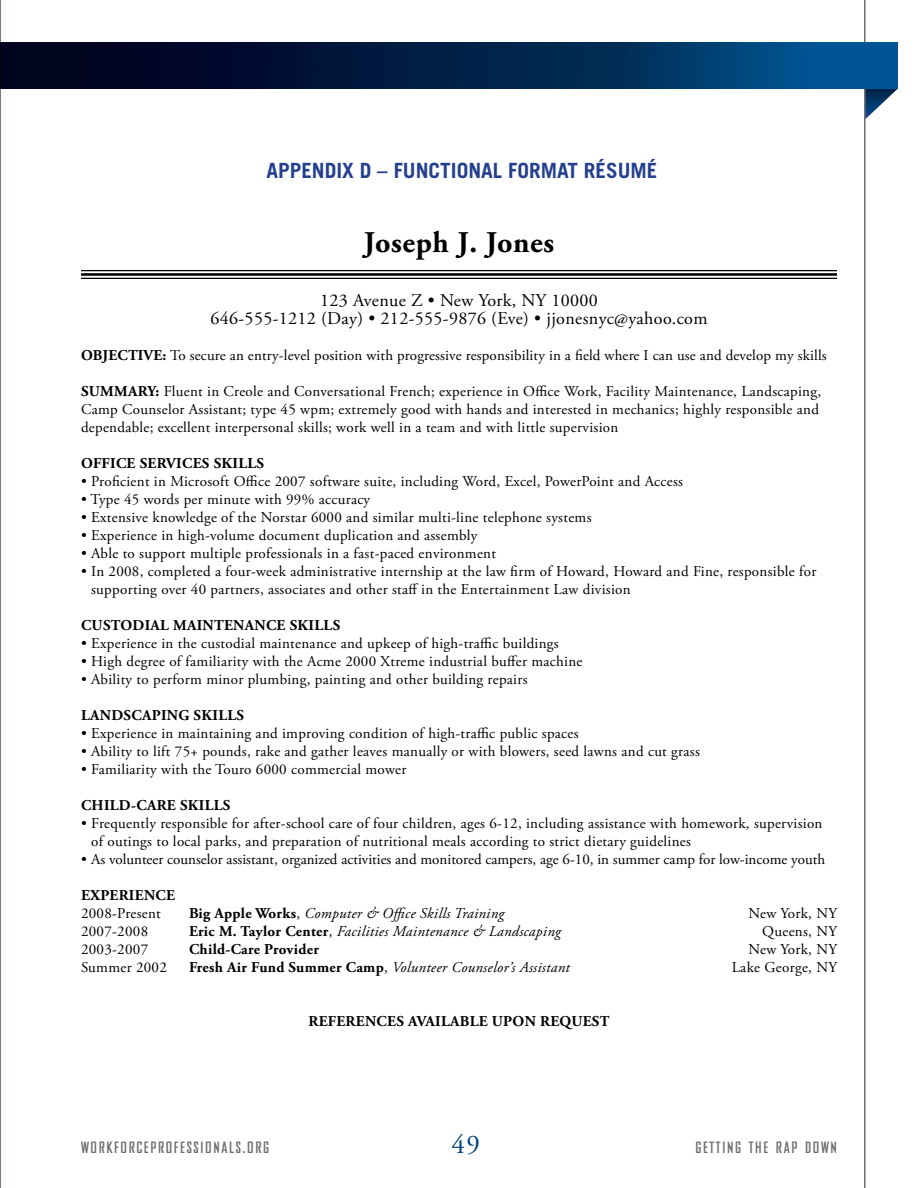
<style>
.page{position:relative;width:918px;height:1188px;background:#fff}
.page>*{position:absolute;margin:0;border:0;box-sizing:border-box;transform-origin:0 0}
.t1{font:700 30px "Adobe Garamond Pro";letter-spacing:.02em;color:#000}
.t2{font:27px "Adobe Garamond Pro";color:#00447c}
.t3{font:700 21px "Trade Gothic";color:#25408f}
.t4{font:18px/18px "Adobe Garamond Pro";letter-spacing:.02em;color:#000;text-align:center}
.t5{font:15px/18px "Adobe Garamond Pro";letter-spacing:.02em;color:#000}
.t6{font:italic 15px "Adobe Garamond Pro";letter-spacing:.02em;color:#000}
.t7{font:700 15px "Adobe Garamond Pro";letter-spacing:.02em;color:#000}
.t8{font:15px "Adobe Garamond Pro";color:#000}
.t9{font:700 15px "Bureau Agency";letter-spacing:.11em;color:#6d6e71}
.s1{font-weight:700}
.s2{font-weight:700;font-style:normal}
.s3{font-style:normal}
</style>
<div class="page">
<svg style="left:866px;top:89px;width:32px;height:30px"></svg>
<hr style="left:864px;top:0;width:2px;height:1188px;background:#6d6e71">
<svg style="left:12px;top:42px;width:886px;height:47px;background:#00244e"></svg>
<div style="left:0;top:0;width:12px;height:1188px;background:#fafafa"></div>
<hr style="left:0;top:0;width:1px;height:1188px;background:#000">
<hr style="left:81px;top:270px;width:756px;height:1px;background:#000">
<hr style="left:81px;top:273px;width:756px;height:3px;background:#000">
<hr style="left:81px;top:278px;width:756px;height:1px;background:#000">
<h3 class="t3" style="left:266px;top:158px;width:139px">APPENDIX D – FUNCTIONAL</h3>
<h3 class="t3" style="left:508px;top:158px;width:13px">FORMAT</h3>
<h3 class="t3" style="left:584px;top:158px;width:37px">RÉSUM</h3>
<h3 class="t3" style="left:647px;top:158px;width:12px">É</h3>
<h1 class="t1" style="left:364px;top:225px;width:192px">Joseph J. Jones</h1>
<p class="t4" style="left:210px;top:292px;width:499px">123 Avenue Z • New York, NY 10000<br>646-555-1212 (Day) • 212-555-9876 (Eve) • jjonesnyc@yahoo.com</p>
<p class="t5" style="left:81px;top:347px;width:747px"><span class="s1">OBJECTIVE:</span> To secure an entry-level position with progressive responsibility in a field where I can use and develop my skills</p>
<p class="t5" style="left:81px;top:383px;width:742px"><span class="s1">SUMMARY:</span> Fluent in Creole and Conversational French; experience in Office Work, Facility Maintenance, Landscaping,<br>Camp Counselor Assistant; type 45 wpm; extremely good with hands and interested in mechanics; highly responsible and dependable; excellent interpersonal skills; work well in a team and with little supervision</p>
<p class="t7" style="left:81px;top:455px;width:185px">OFFICE SERVICES SKILLS</p>
<p class="t5" style="left:81px;top:473px;width:604px">• Proficient in Microsoft Office 2007 software suite, including Word, Excel, PowerPoint and Access</p>
<p class="t5" style="left:81px;top:491px;width:291px">• Type 45 words per minute with 99% accuracy</p>
<p class="t5" style="left:81px;top:509px;width:512px">• Extensive knowledge of the Norstar 6000 and similar multi-line telephone systems</p>
<p class="t5" style="left:81px;top:527px;width:398px">• Experience in high-volume document duplication and assembly</p>
<p class="t5" style="left:81px;top:545px;width:417px">• Able to support multiple professionals in a fast-paced environment</p>
<p class="t5" style="left:91px;top:563px;width:727px;text-indent:-10px">• In 2008, completed a four-week administrative internship at the law firm of Howard, Howard and Fine, responsible for supporting over 40 partners, associates and other staff in the Entertainment Law division</p>
<p class="t7" style="left:81px;top:617px;width:261px">CUSTODIAL MAINTENANCE SKILLS</p>
<p class="t5" style="left:81px;top:635px;width:479px">• Experience in the custodial maintenance and upkeep of high-traffic buildings</p>
<p class="t5" style="left:81px;top:653px;width:503px">• High degree of familiarity with the Acme 2000 Xtreme industrial buffer machine</p>
<p class="t5" style="left:81px;top:671px;width:448px">• Ability to perform minor plumbing, painting and other building repairs</p>
<p class="t7" style="left:81px;top:707px;width:165px">LANDSCAPING SKILLS</p>
<p class="t5" style="left:81px;top:725px;width:499px">• Experience in maintaining and improving condition of high-traffic public spaces</p>
<p class="t5" style="left:81px;top:743px;width:620px">• Ability to lift 75+ pounds, rake and gather leaves manually or with blowers, seed lawns and cut grass</p>
<p class="t5" style="left:81px;top:761px;width:327px">• Familiarity with the Touro 6000 commercial mower</p>
<p class="t7" style="left:81px;top:797px;width:151px">CHILD-CARE SKILLS</p>
<p class="t5" style="left:91px;top:815px;width:733px;text-indent:-10px">• Frequently responsible for after-school care of four children, ages 6-12, including assistance with homework, supervision of outings to local parks, and preparation of nutritional meals according to strict dietary guidelines</p>
<p class="t8" style="left:81px;top:850px;width:746px">• As volunteer counselor assistant, organized activities and monitored campers, age 6-10, in summer camp for low-income youth</p>
<p class="t7" style="left:81px;top:887px;width:96px">EXPERIENCE</p>
<p class="t5" style="left:81px;top:905px;width:81px">2008-Present</p>
<p class="t6" style="left:189px;top:904px;width:317px"><span class="s2">Big Apple Works</span><span class="s3">,</span> Computer &amp; Office Skills Training</p>
<p class="t5" style="left:748px;top:905px;width:90px">New York, NY</p>
<p class="t5" style="left:81px;top:923px;width:69px">2007-2008</p>
<p class="t6" style="left:189px;top:922px;width:373px"><span class="s2">Eric M. Taylor Center</span><span class="s3">,</span> Facilities Maintenance &amp; Landscaping</p>
<p class="t5" style="left:762px;top:923px;width:76px">Queens, NY</p>
<p class="t5" style="left:81px;top:941px;width:69px">2003-2007</p>
<p class="t7" style="left:189px;top:941px;width:131px">Child-Care Provider</p>
<p class="t5" style="left:748px;top:941px;width:90px">New York, NY</p>
<p class="t5" style="left:81px;top:959px;width:87px">Summer 2002</p>
<p class="t6" style="left:189px;top:958px;width:382px"><span class="s2">Fresh Air Fund Summer Camp</span><span class="s3">,</span> Volunteer Counselor’s Assistant</p>
<p class="t5" style="left:732px;top:959px;width:107px">Lake George, NY</p>
<p class="t7" style="left:308px;top:1013px;width:303px">REFERENCES AVAILABLE UPON REQUEST</p>
<p class="t9" style="left:81px;top:1139px;width:190px">WORKFORCEPROFESSIONALS.ORG</p>
<h2 class="t2" style="left:452px;top:1128px;width:30px">49</h2>
<p class="t9" style="left:695px;top:1139px;width:143px">GETTING THE RAP DOWN</p>
</div>
